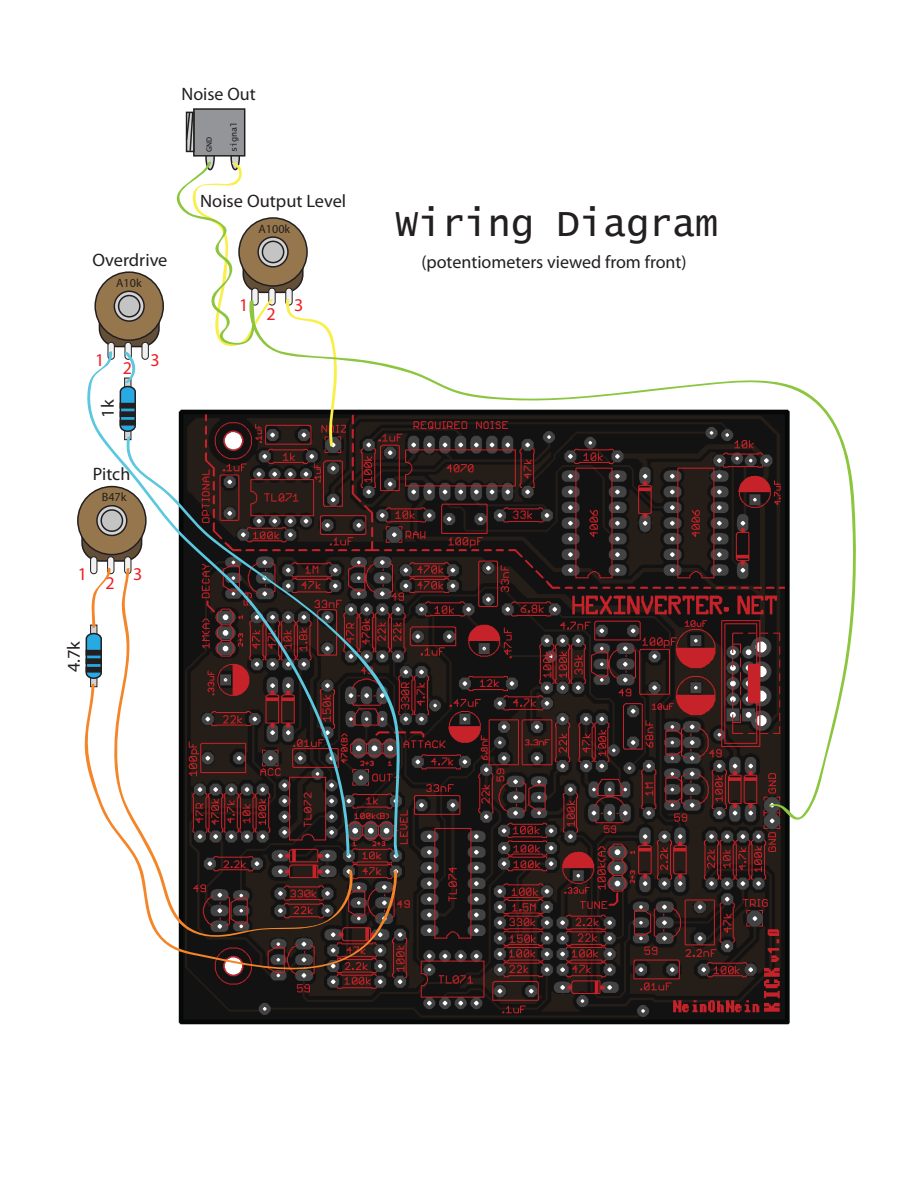
<style>
.page{position:relative;width:918px;height:1188px;background:#fff}
.page>*{position:absolute;margin:0;border:0;box-sizing:border-box;transform-origin:0 0}
.t1{font:38.25px "Lucida Console";color:#231f20}
.t2{font:18px "Myriad Pro";color:#231f20}
.t3{font:18px "Myriad Pro";color:#ed1f24}
.t4{font:12.15px "Myriad Pro";color:#231f20}
.t5{font:8.4px "Lucida Console";color:#231f20}
</style>
<div class="page">
<img style="left:178px;top:823px;width:612px;height:202px">
<svg style="left:78px;top:487px;width:68px;height:68px"></svg>
<svg style="left:243px;top:241px;width:60px;height:51px"></svg>
<div style="left:243px;top:241px;width:61px;height:52px;border:2px solid #231f20;border-radius:18px"></div>
<div style="left:239px;top:218px;width:68px;height:68px;background:#96774d;border-radius:50%"></div>
<div style="left:238px;top:217px;width:70px;height:70px;border:2px solid #231f20;border-radius:50%"></div>
<div style="left:268px;top:288px;width:8px;height:17px;border:1px solid #231f20;border-radius:3px"></div>
<div style="left:286px;top:288px;width:6px;height:17px;background:#f1f1f2;border-radius:3px"></div>
<div style="left:285px;top:288px;width:8px;height:17px;border:1px solid #231f20;border-radius:3px"></div>
<svg style="left:258px;top:237px;width:30px;height:30px"></svg>
<div style="left:257px;top:236px;width:32px;height:32px;border:2px solid #231f20;border-radius:50%"></div>
<div style="left:262px;top:241px;width:22px;height:22px;background:#c4c4c4;border-radius:50%"></div>
<div style="left:262px;top:241px;width:22px;height:22px;border:2px solid #231f20;border-radius:50%"></div>
<svg style="left:99px;top:296px;width:60px;height:51px"></svg>
<div style="left:99px;top:295px;width:61px;height:52px;border:2px solid #231f20;border-radius:18px"></div>
<div style="left:95px;top:272px;width:68px;height:68px;background:#96774d;border-radius:50%"></div>
<div style="left:94px;top:271px;width:70px;height:70px;border:2px solid #231f20;border-radius:50%"></div>
<div style="left:125px;top:342px;width:6px;height:17px;background:#f1f1f2;border-radius:3px"></div>
<div style="left:125px;top:342px;width:7px;height:18px;border:1px solid #231f20;border-radius:3px"></div>
<div style="left:108px;top:342px;width:6px;height:17px;background:#f1f1f2;border-radius:3px"></div>
<div style="left:108px;top:342px;width:7px;height:18px;border:1px solid #231f20;border-radius:3px"></div>
<div style="left:142px;top:342px;width:6px;height:17px;background:#f1f1f2;border-radius:3px"></div>
<div style="left:142px;top:342px;width:7px;height:18px;border:1px solid #231f20;border-radius:3px"></div>
<svg style="left:114px;top:291px;width:30px;height:30px"></svg>
<div style="left:114px;top:291px;width:31px;height:31px;border:2px solid #231f20;border-radius:50%"></div>
<div style="left:119px;top:296px;width:21px;height:21px;background:#c4c4c4;border-radius:50%"></div>
<div style="left:118px;top:295px;width:23px;height:23px;border:2px solid #231f20;border-radius:50%"></div>
<div style="left:206px;top:145px;width:8px;height:25px;background:#d1d3d4;border-radius:50%"></div>
<div style="left:205px;top:144px;width:10px;height:26px;border:2px solid #231f20;border-radius:50%"></div>
<div style="left:231px;top:145px;width:8px;height:25px;background:#d1d3d4;border-radius:50%"></div>
<div style="left:230px;top:144px;width:10px;height:26px;border:2px solid #231f20;border-radius:50%"></div>
<div style="left:193px;top:108px;width:52px;height:49px;background:#939598;border:2px solid #231f20"></div>
<div style="left:186px;top:112px;width:9px;height:40px;background:#333132"></div>
<svg style="left:185px;top:111px;width:9px;height:41px"></svg>
<svg style="left:163px;top:161px;width:111px;height:185px"></svg>
<svg style="left:248px;top:300px;width:608px;height:523px"></svg>
<svg style="left:84px;top:738px;width:314px;height:236px"></svg>
<svg style="left:113px;top:856px;width:242px;height:86px"></svg>
<svg style="left:124px;top:436px;width:277px;height:421px;background:#3d2c2c"></svg>
<svg style="left:85px;top:351px;width:264px;height:505px"></svg>
<p class="t2" style="left:182px;top:83px;width:76px">Noise Out</p>
<p class="t5" style="left:205px;top:152px;width:17px;rotate:-90deg">GND</p>
<p class="t5" style="left:230px;top:152px;width:32px;rotate:-90deg">signal</p>
<p class="t2" style="left:92px;top:249px;width:77px">Overdrive</p>
<p class="t4" style="left:116px;top:275px;width:27px">A10k</p>
<p class="t3" style="left:95px;top:349px;width:11px">1</p>
<p class="t3" style="left:123px;top:357px;width:11px">2</p>
<p class="t2" style="left:97px;top:418px;width:20px;rotate:-90deg">1k</p>
<p class="t3" style="left:150px;top:349px;width:11px">3</p>
<p class="t2" style="left:200px;top:190px;width:148px">Noise Output Level</p>
<p class="t4" style="left:259px;top:221px;width:33px">A100k</p>
<p class="t3" style="left:239px;top:294px;width:11px">1</p>
<p class="t3" style="left:267px;top:303px;width:11px">2</p>
<p class="t3" style="left:294px;top:294px;width:11px">3</p>
<p class="t2" style="left:93px;top:463px;width:39px">Pitch</p>
<p class="t4" style="left:102px;top:490px;width:26px">B47k</p>
<p class="t3" style="left:78px;top:563px;width:11px">1</p>
<p class="t2" style="left:63px;top:672px;width:33px;rotate:-90deg">4.7k</p>
<p class="t3" style="left:105px;top:571px;width:11px">2</p>
<p class="t3" style="left:133px;top:563px;width:11px">3</p>
<h1 class="t1" style="left:396px;top:205px;width:324px">Wiring Diagram</h1>
<p class="t2" style="left:421px;top:251px;width:267px">(potentiometers viewed from front)</p>
</div>
